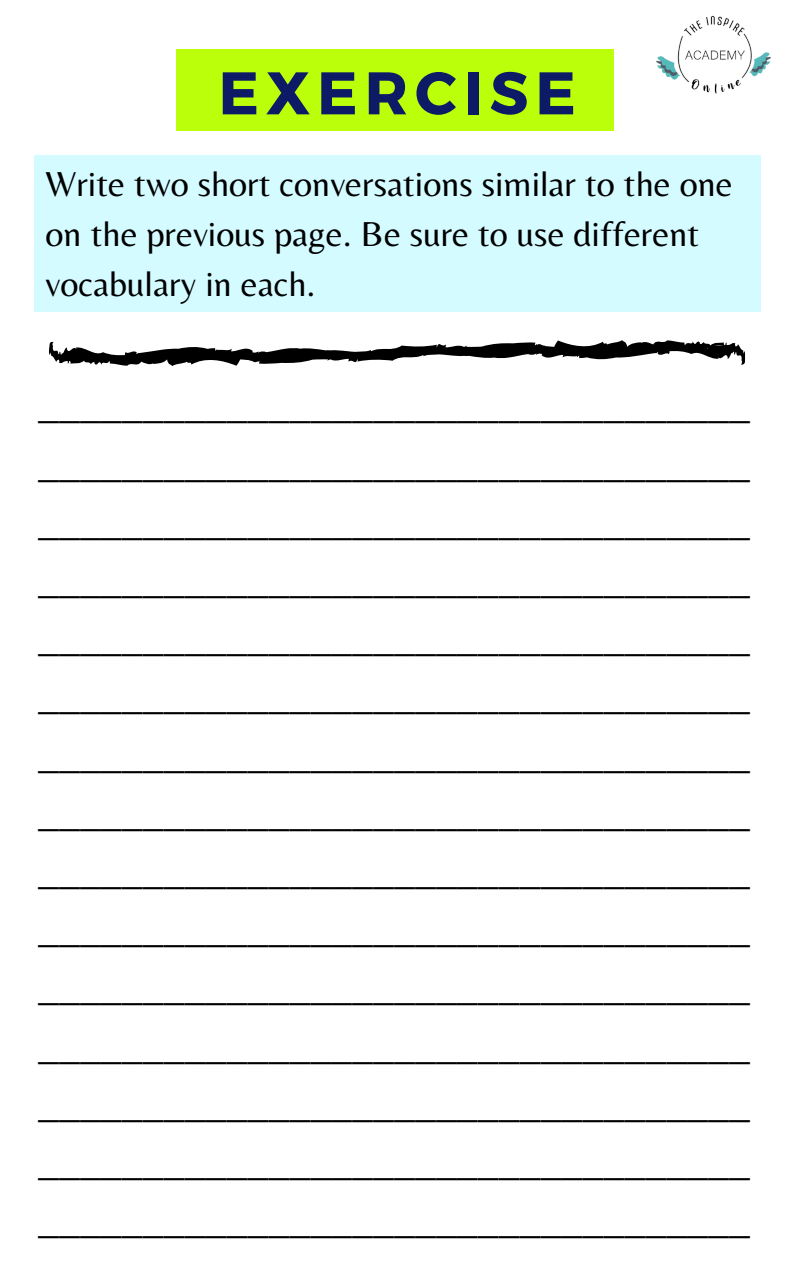
<style>
.page{position:relative;width:794px;height:1266px;background:#fff}
.page>*{position:absolute;margin:0;border:0;box-sizing:border-box;transform-origin:0 0}
.t1{font:700 60px "Montserrat";letter-spacing:.115em;color:#0d1b67}
.t2{font:41.85px/58.2px "Belleza";color:#000;text-align:justify}
.t3{font:36px/50.1px "Belleza";color:#000}
</style>
<div class="page">
<div style="left:176px;top:49px;width:437px;height:81px;background:#bbff0a"></div>
<svg style="left:49px;top:340px;width:695px;height:26px"></svg>
<div style="left:34px;top:156px;width:726px;height:156px;background:#d4fbff"></div>
<img style="left:656px;top:15px;width:115px;height:79px">
<h1 class="t1" style="left:218px;top:54px;width:358px">EXERCISE</h1>
<p class="t3" style="left:46px;top:158px;width:688px">Write two short conversations similar to the one on the previous page. Be sure to use different vocabulary in each.</p>
<p class="t2" style="left:38px;top:374px;width:713px">__________________________________ __________________________________ __________________________________ __________________________________ __________________________________ __________________________________ __________________________________ __________________________________ __________________________________ __________________________________ __________________________________ __________________________________ __________________________________ __________________________________ __________________________________</p>
</div>
